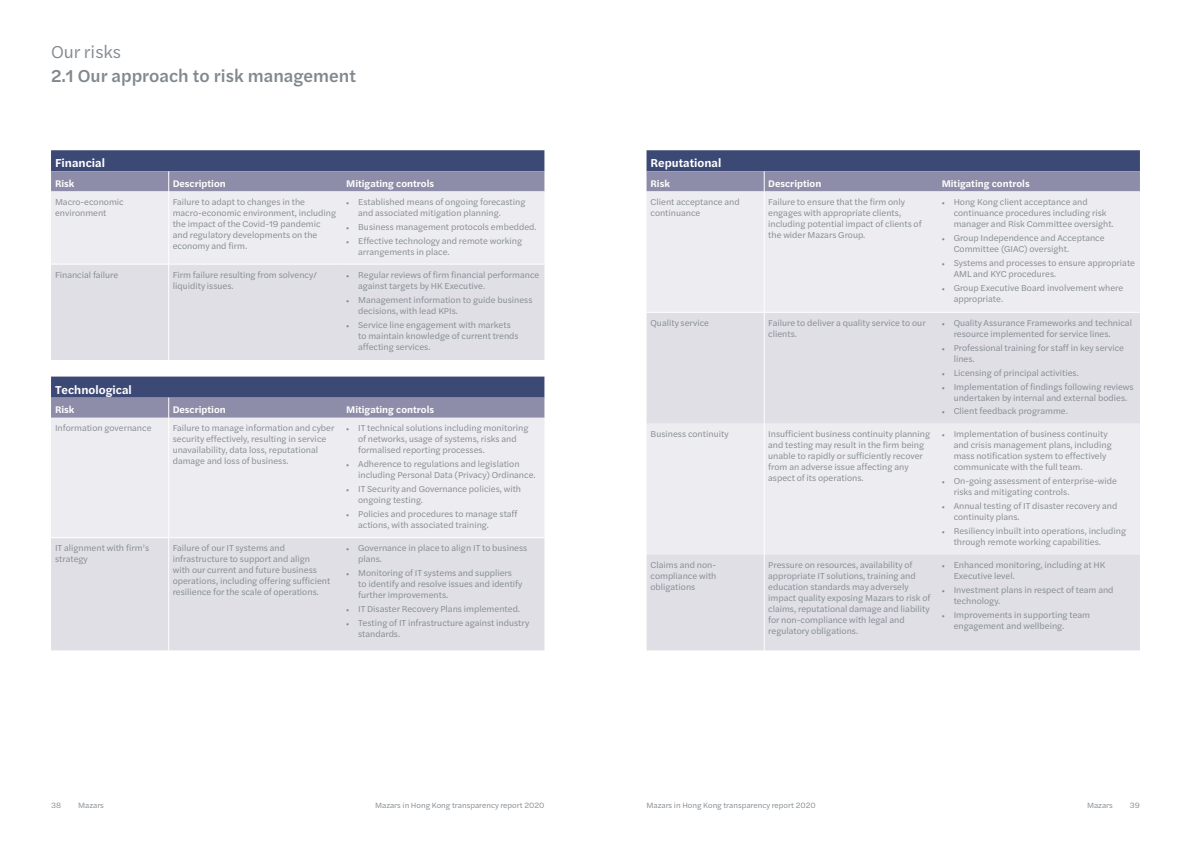
<style>
.page{position:relative;width:1191px;height:842px;background:#fff}
.page>*{position:absolute;margin:0;border:0;box-sizing:border-box;transform-origin:0 0}
.t1{font:500 18px "Halyard Text";color:#81898f}
.t2{font:18px "Halyard Text";color:#81898f}
.t3{font:600 12px "Halyard Text";color:#fff}
.t4{font:600 10px "Halyard Text";color:#fff}
.t5{font:9px/11px "Halyard Text";color:#81898f}
.t6{font:8px "Halyard Text";color:#81898f}
.s1{font-family:"Minion Pro";font-size:8px}
</style>
<div class="page">
<div style="left:51px;top:265px;width:493px;height:95px;background:#e0dfe6"></div>
<svg style="left:51px;top:150px;width:493px;height:114px;background:#bcbdcd"></svg>
<hr style="left:168px;top:191px;width:1px;height:73px;background:#fff">
<hr style="left:168px;top:264px;width:1px;height:96px;background:#fff">
<div style="left:51px;top:418px;width:493px;height:119px;background:#edecf0"></div>
<div style="left:51px;top:538px;width:493px;height:112px;background:#e0dfe6"></div>
<svg style="left:51px;top:377px;width:493px;height:41px;background:#666c90"></svg>
<hr style="left:168px;top:418px;width:1px;height:119px;background:#fff">
<hr style="left:168px;top:538px;width:1px;height:112px;background:#fff">
<div style="left:646px;top:191px;width:494px;height:121px;background:#edecf0"></div>
<svg style="left:646px;top:313px;width:494px;height:337px;background:#e5e4e9"></svg>
<svg style="left:646px;top:150px;width:494px;height:41px;background:#656b8f"></svg>
<hr style="left:764px;top:191px;width:1px;height:121px;background:#fff">
<hr style="left:764px;top:313px;width:1px;height:111px;background:#fff">
<hr style="left:764px;top:424px;width:1px;height:130px;background:#fff">
<hr style="left:764px;top:554px;width:1px;height:96px;background:#fff">
<h1 class="t2" style="left:51px;top:39px;width:72px">Our risks</h1>
<h1 class="t1" style="left:51px;top:63px;width:306px">2.1 Our approach to risk management</h1>
<h2 class="t3" style="left:55px;top:154px;width:51px">Financial</h2>
<p class="t4" style="left:55px;top:176px;width:21px">Risk</p>
<p class="t4" style="left:173px;top:176px;width:55px">Description</p>
<p class="t4" style="left:346px;top:176px;width:89px">Mitigating controls</p>
<p class="t5" style="left:55px;top:196px;width:70px">Macro-economic environment</p>
<p class="t5" style="left:173px;top:196px;width:165px">Failure to adapt to changes in the macro-economic environment, including the impact of the Covid-19 pandemic and regulatory developments on the economy and firm.</p>
<p class="t5" style="left:358px;top:196px;width:169px;text-indent:-12px"><span class="s1">•</span> Established means of ongoing forecasting and associated mitigation planning.</p>
<p class="t5" style="left:346px;top:221px;width:192px"><span class="s1">•</span> Business management protocols embedded.</p>
<p class="t5" style="left:358px;top:235px;width:166px;text-indent:-12px"><span class="s1">•</span> Effective technology and remote working arrangements in place.</p>
<p class="t5" style="left:55px;top:269px;width:65px">Financial failure</p>
<p class="t5" style="left:173px;top:269px;width:146px">Firm failure resulting from solvency/ liquidity issues.</p>
<p class="t5" style="left:358px;top:269px;width:183px;text-indent:-12px"><span class="s1">•</span> Regular reviews of firm financial performance against targets by HK Executive.</p>
<p class="t5" style="left:358px;top:294px;width:176px;text-indent:-12px"><span class="s1">•</span> Management information to guide business decisions, with lead KPIs.</p>
<p class="t5" style="left:358px;top:318px;width:162px;text-indent:-12px"><span class="s1">•</span> Service line engagement with markets to maintain knowledge of current trends affecting services.</p>
<h2 class="t3" style="left:55px;top:381px;width:78px">Technological</h2>
<p class="t4" style="left:55px;top:402px;width:21px">Risk</p>
<p class="t4" style="left:173px;top:402px;width:55px">Description</p>
<p class="t4" style="left:346px;top:402px;width:89px">Mitigating controls</p>
<p class="t5" style="left:55px;top:422px;width:98px">Information governance</p>
<p class="t5" style="left:173px;top:422px;width:163px">Failure to manage information and cyber security effectively, resulting in service unavailability, data loss, reputational damage and loss of business.</p>
<p class="t5" style="left:358px;top:422px;width:172px;text-indent:-12px"><span class="s1">•</span> IT technical solutions including monitoring of networks, usage of systems, risks and formalised reporting processes.</p>
<p class="t5" style="left:358px;top:458px;width:179px;text-indent:-12px"><span class="s1">•</span> Adherence to regulations and legislation including Personal Data (Privacy) Ordinance.</p>
<p class="t5" style="left:358px;top:483px;width:164px;text-indent:-12px"><span class="s1">•</span> IT Security and Governance policies, with ongoing testing.</p>
<p class="t5" style="left:358px;top:508px;width:161px;text-indent:-12px"><span class="s1">•</span> Policies and procedures to manage staff actions, with associated training.</p>
<p class="t5" style="left:55px;top:542px;width:96px">IT alignment with firm’s strategy</p>
<p class="t5" style="left:173px;top:542px;width:159px">Failure of our IT systems and infrastructure to support and align<br>with our current and future business operations, including offering sufficient resilience for the scale of operations.</p>
<p class="t5" style="left:358px;top:542px;width:171px;text-indent:-12px"><span class="s1">•</span> Governance in place to align IT to business plans.</p>
<p class="t5" style="left:358px;top:567px;width:166px;text-indent:-12px"><span class="s1">•</span> Monitoring of IT systems and suppliers to identify and resolve issues and identify further improvements.</p>
<p class="t5" style="left:346px;top:603px;width:175px"><span class="s1">•</span> IT Disaster Recovery Plans implemented.</p>
<p class="t5" style="left:358px;top:617px;width:173px;text-indent:-12px"><span class="s1">•</span> Testing of IT infrastructure against industry standards.</p>
<h2 class="t3" style="left:650px;top:154px;width:72px">Reputational</h2>
<p class="t4" style="left:650px;top:176px;width:21px">Risk</p>
<p class="t4" style="left:768px;top:176px;width:55px">Description</p>
<p class="t4" style="left:941px;top:176px;width:89px">Mitigating controls</p>
<p class="t5" style="left:650px;top:196px;width:91px">Client acceptance and continuance</p>
<p class="t5" style="left:768px;top:196px;width:155px">Failure to ensure that the firm only engages with appropriate clients, including potential impact of clients of the wider Mazars Group.</p>
<p class="t5" style="left:953px;top:196px;width:162px;text-indent:-12px"><span class="s1">•</span> Hong Kong client acceptance and continuance procedures including risk manager and Risk Committee oversight.</p>
<p class="t5" style="left:953px;top:232px;width:152px;text-indent:-12px"><span class="s1">•</span> Group Independence and Acceptance<br>Committee (GIAC) oversight.</p>
<p class="t5" style="left:953px;top:257px;width:183px;text-indent:-12px"><span class="s1">•</span> Systems and processes to ensure appropriate<br>AML and KYC procedures.</p>
<p class="t5" style="left:953px;top:282px;width:171px;text-indent:-12px"><span class="s1">•</span> Group Executive Board involvement where appropriate.</p>
<p class="t5" style="left:650px;top:317px;width:60px">Quality service</p>
<p class="t5" style="left:768px;top:317px;width:159px">Failure to deliver a quality service to our clients.</p>
<p class="t5" style="left:953px;top:317px;width:180px;text-indent:-12px"><span class="s1">•</span> Quality Assurance Frameworks and technical resource implemented for service lines.</p>
<p class="t5" style="left:953px;top:342px;width:172px;text-indent:-12px"><span class="s1">•</span> Professional training for staff in key service lines.</p>
<p class="t5" style="left:941px;top:367px;width:139px"><span class="s1">•</span> Licensing of principal activities.</p>
<p class="t5" style="left:953px;top:380px;width:181px;text-indent:-12px"><span class="s1">•</span> Implementation of findings following reviews undertaken by internal and external bodies.</p>
<p class="t5" style="left:941px;top:405px;width:128px"><span class="s1">•</span> Client feedback programme.</p>
<p class="t5" style="left:650px;top:428px;width:80px">Business continuity</p>
<p class="t5" style="left:768px;top:428px;width:163px">Insufficient business continuity planning and testing may result in the firm being unable to rapidly or sufficiently recover from an adverse issue affecting any aspect of its operations.</p>
<p class="t5" style="left:953px;top:428px;width:160px;text-indent:-12px"><span class="s1">•</span> Implementation of business continuity and crisis management plans, including mass notification system to effectively communicate with the full team.</p>
<p class="t5" style="left:953px;top:475px;width:165px;text-indent:-12px"><span class="s1">•</span> On-going assessment of enterprise-wide risks and mitigating controls.</p>
<p class="t5" style="left:953px;top:500px;width:165px;text-indent:-12px"><span class="s1">•</span> Annual testing of IT disaster recovery and continuity plans.</p>
<p class="t5" style="left:953px;top:525px;width:174px;text-indent:-12px"><span class="s1">•</span> Resiliency inbuilt into operations, including through remote working capabilities.</p>
<p class="t5" style="left:650px;top:559px;width:67px;text-align:justify">Claims and non&shy;compliance with obligations</p>
<p class="t5" style="left:768px;top:559px;width:164px">Pressure on resources, availability of appropriate IT solutions, training and education standards may adversely impact quality exposing Mazars to risk of claims, reputational damage and liability for non-compliance with legal and regulatory obligations.</p>
<p class="t5" style="left:953px;top:559px;width:153px;text-indent:-12px"><span class="s1">•</span> Enhanced monitoring, including at HK<br>Executive level.</p>
<p class="t5" style="left:953px;top:584px;width:161px;text-indent:-12px"><span class="s1">•</span> Investment plans in respect of team and technology.</p>
<p class="t5" style="left:953px;top:609px;width:138px;text-indent:-12px"><span class="s1">•</span> Improvements in supporting team engagement and wellbeing.</p>
<p class="t6" style="left:51px;top:800px;width:12px">38</p>
<p class="t6" style="left:78px;top:800px;width:27px">Mazars</p>
<p class="t6" style="left:375px;top:800px;width:171px">Mazars in Hong Kong transparency report 2020</p>
<p class="t6" style="left:1087px;top:800px;width:27px">Mazars</p>
<p class="t6" style="left:1130px;top:800px;width:12px">39</p>
<p class="t6" style="left:646px;top:800px;width:171px">Mazars in Hong Kong transparency report 2020</p>
</div>
